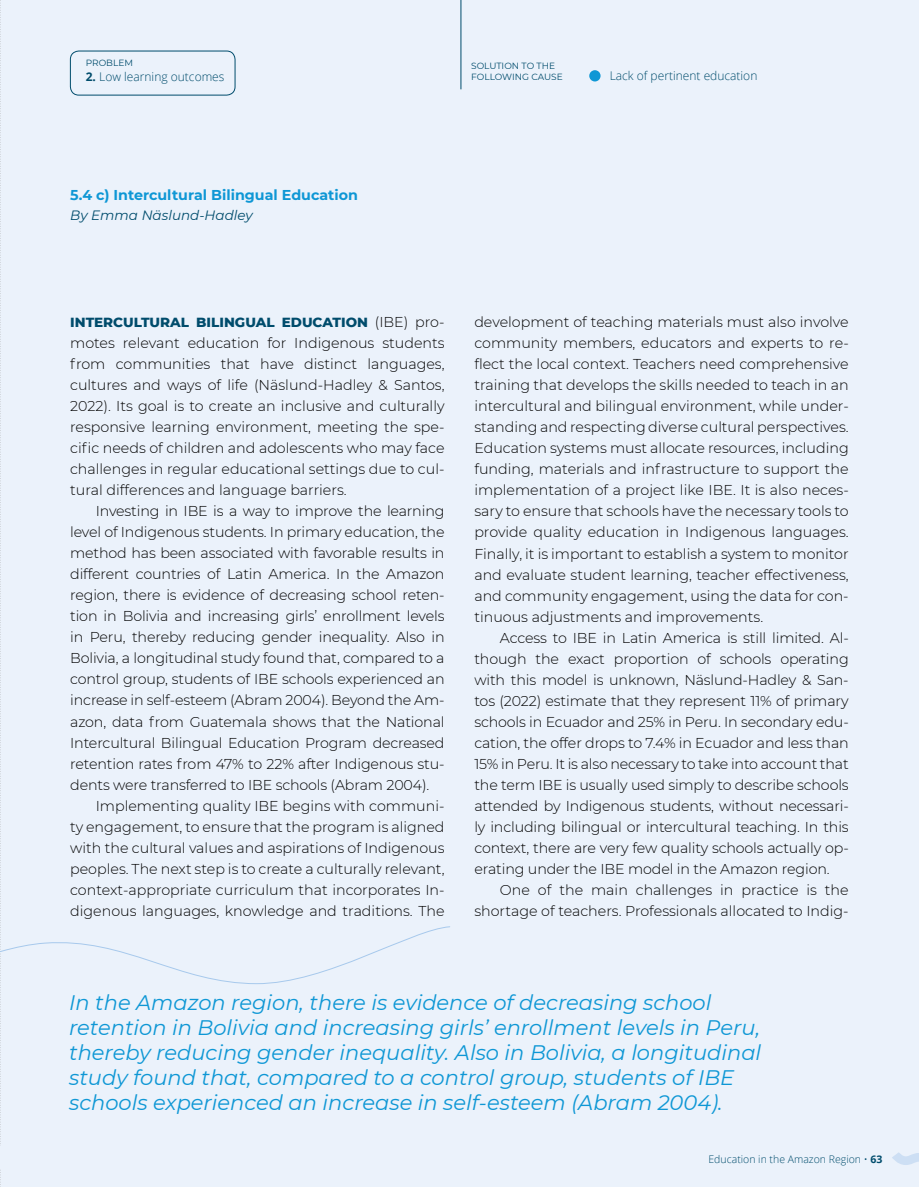
<style>
.page{position:relative;width:919px;height:1187px;background:#fff}
.page>*{position:absolute;margin:0;border:0;box-sizing:border-box;transform-origin:0 0}
.t1{font:italic 21px/25.2px "Montserrat";color:#0e97d5}
.t2{font:300 14.25px/21px "Montserrat";color:#000;text-align:justify}
.t3{font:700 14.25px "Montserrat";color:#0e97d5}
.t4{font:800 13.5px "Montserrat";color:#004c6c}
.t5{font:italic 13.5px "Montserrat";color:#004c6c}
.t6{font:300 12px "Open Sans";color:#004c6c}
.t7{font:300 10.5px "Open Sans";color:#004c6c}
.t8{font:9px/10.8px "Montserrat";color:#004c6c}
.s1{font-weight:700}
.s2{font-weight:300;font-size:14.25px;color:#000}
</style>
<div class="page">
<div style="left:0;top:0;width:918px;height:1186px;background:#ebf2fb"></div>
<svg style="left:892px;top:1152px;width:26px;height:13px"></svg>
<div style="left:589px;top:70px;width:11px;height:11px;background:#0e97d5;border-radius:50%"></div>
<hr style="left:460px;top:0;width:1px;height:89px;background:#004c6c">
<svg style="left:0;top:0;width:450px;height:1187px"></svg>
<p class="t8" style="left:86px;top:57px;width:49px">PROBLEM</p>
<p class="t6" style="left:86px;top:68px;width:140px"><span class="s1">2.</span> Low learning outcomes</p>
<p class="t8" style="left:471px;top:60px;width:93px">SOLUTION TO THE<br>FOLLOWING CAUSE</p>
<p class="t6" style="left:609px;top:68px;width:149px">Lack of pertinent education</p>
<p class="t3" style="left:70px;top:184px;width:289px">5.4 c) Intercultural Bilingual Education</p>
<p class="t5" style="left:70px;top:206px;width:184px">By Emma Näslund-Hadley</p>
<p class="t4" style="left:70px;top:312px;width:376px">INTERCULTURAL BILINGUAL EDUCATION <span class="s2">(IBE) pro-</span></p>
<p class="t2" style="left:70px;top:332px;width:376px">motes relevant education for Indigenous students from communities that have distinct languages, cultures and ways of life (Näslund-Hadley &amp; Santos, 2022). Its goal is to create an inclusive and culturally responsive learning environment, meeting the spe&shy;cific needs of children and adolescents who may face challenges in regular educational settings due to cul&shy;tural differences and language barriers.</p>
<p class="t2" style="left:70px;top:500px;width:376px;text-indent:26px">Investing in IBE is a way to improve the learning level of Indigenous students. In primary education, the method has been associated with favorable results in different countries of Latin America. In the Amazon region, there is evidence of decreasing school reten&shy;tion in Bolivia and increasing girls’ enrollment levels in Peru, thereby reducing gender inequality. Also in Bolivia, a longitudinal study found that, compared to a control group, students of IBE schools experienced an increase in self-esteem (Abram 2004). Beyond the Am&shy;azon, data from Guatemala shows that the National Intercultural Bilingual Education Program decreased retention rates from 47% to 22% after Indigenous stu&shy;dents were transferred to IBE schools (Abram 2004).</p>
<p class="t2" style="left:70px;top:794px;width:376px;text-indent:26px">Implementing quality IBE begins with communi&shy;ty engagement, to ensure that the program is aligned with the cultural values and aspirations of Indigenous peoples. The next step is to create a culturally relevant, context-appropriate curriculum that incorporates In&shy;digenous languages, knowledge and traditions. The</p>
<p class="t2" style="left:474px;top:311px;width:376px">development of teaching materials must also involve community members, educators and experts to re&shy;flect the local context. Teachers need comprehensive training that develops the skills needed to teach in an intercultural and bilingual environment, while under&shy;standing and respecting diverse cultural perspectives.<br>Education systems must allocate resources, including funding, materials and infrastructure to support the implementation of a project like IBE. It is also neces&shy;sary to ensure that schools have the necessary tools to provide quality education in Indigenous languages.<br>Finally, it is important to establish a system to monitor and evaluate student learning, teacher effectiveness, and community engagement, using the data for con&shy;tinuous adjustments and improvements.</p>
<p class="t2" style="left:474px;top:626px;width:376px;text-indent:26px">Access to IBE in Latin America is still limited. Al&shy;though the exact proportion of schools operating with this model is unknown, Näslund-Hadley &amp; San&shy;tos (2022) estimate that they represent 11% of primary schools in Ecuador and 25% in Peru. In secondary edu&shy;cation, the offer drops to 7.4% in Ecuador and less than 15% in Peru. It is also necessary to take into account that the term IBE is usually used simply to describe schools attended by Indigenous students, without necessari&shy;ly including bilingual or intercultural teaching. In this context, there are very few quality schools actually op&shy;erating under the IBE model in the Amazon region.</p>
<p class="t2" style="left:474px;top:878px;width:376px;text-align:right">One of the main challenges in practice is the shortage of teachers. Professionals allocated to Indig-</p>
<p class="t1" style="left:69px;top:988px;width:693px">In the Amazon region, there is evidence of decreasing school retention in Bolivia and increasing girls’ enrollment levels in Peru, thereby reducing gender inequality. Also in Bolivia, a longitudinal study found that, compared to a control group, students of IBE schools experienced an increase in self-esteem (Abram 2004).</p>
<p class="t7" style="left:708px;top:1151px;width:175px">Education in the Amazon Region • <span class="s1">63</span></p>
</div>
